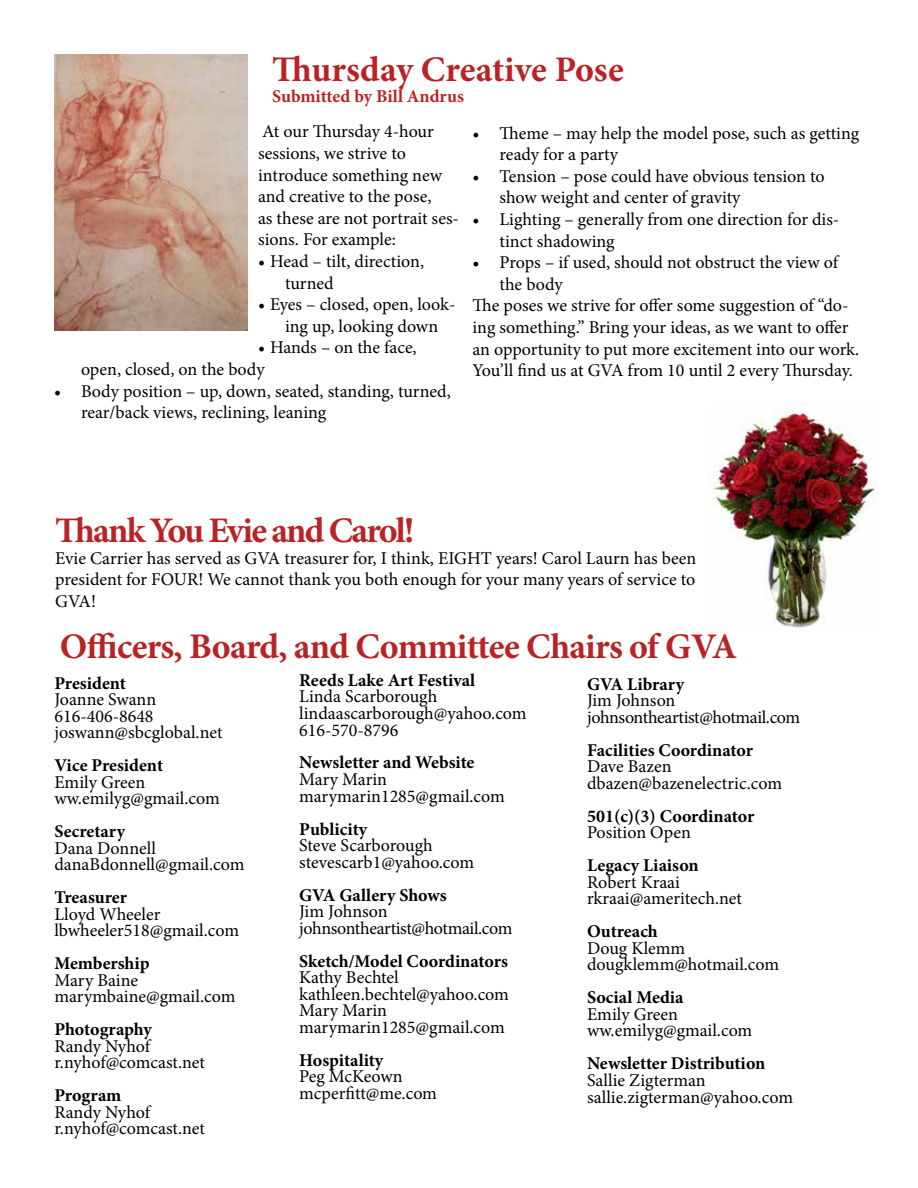
<style>
.page{position:relative;width:918px;height:1188px;background:#fff}
.page>*{position:absolute;margin:0;border:0;box-sizing:border-box;transform-origin:0 0}
.t1{font:700 36px "Minion Pro";letter-spacing:-.02em;color:#b92325}
.t2{font:700 36px "Minion Pro";letter-spacing:-.055em;color:#b92325}
.t3{font:700 36px "Minion Pro";color:#b92325}
.t4{font:18px/16.5px "Minion Pro";color:#000}
.t5{font:700 18px "Minion Pro";color:#000}
.t6{font:18px/16.5px "Minion Pro";letter-spacing:-.02em;color:#000}
.t7{font:700 18px "Minion Pro";letter-spacing:-.005em;color:#b92325}
</style>
<div class="page">
<img style="left:713px;top:402px;width:164px;height:226px">
<img style="left:55px;top:54px;width:192px;height:276px">
<h1 class="t3" style="left:272px;top:44px;width:353px">Thursday Creative Pose</h1>
<p class="t7" style="left:272px;top:84px;width:193px">Submitted by Bill Andrus</p>
<p class="t4" style="left:258px;top:121px;width:202px;line-height:21.6px">At our Thursday 4-hour sessions, we strive to introduce something new and creative to the pose,<br>as these are not portrait ses&shy;sions. For example:</p>
<p class="t4" style="left:285px;top:251px;width:140px;line-height:21.6px;text-indent:-27px">• Head – tilt, direction, turned</p>
<p class="t4" style="left:258px;top:294px;width:199px;line-height:21.6px;text-align:center">• Eyes – closed, open, look&shy;ing up, looking down</p>
<p class="t4" style="left:81px;top:337px;width:337px;line-height:21.6px;text-indent:177px">• Hands – on the face, open, closed, on the body</p>
<p class="t4" style="left:81px;top:380px;width:371px;line-height:21.6px;text-indent:-27px">• Body position – up, down, seated, standing, turned, rear/back views, reclining, leaning</p>
<p class="t4" style="left:500px;top:122px;width:361px;line-height:21.6px;text-indent:-27px">• Theme – may help the model pose, such as getting ready for a party</p>
<p class="t4" style="left:500px;top:165px;width:327px;line-height:21.6px;text-indent:-27px">• Tension – pose could have obvious tension to show weight and center of gravity</p>
<p class="t4" style="left:500px;top:209px;width:341px;line-height:21.6px;text-indent:-27px">• Lighting – generally from one direction for dis&shy;tinct shadowing</p>
<p class="t4" style="left:472px;top:254px;width:367px">• Props – if used, should not obstruct the view of</p>
<p class="t4" style="left:500px;top:276px;width:65px">the body</p>
<p class="t4" style="left:472px;top:297px;width:378px">The poses we strive for offer some suggestion of “do-</p>
<p class="t4" style="left:472px;top:319px;width:378px">ing something.” Bring your ideas, as we want to offer</p>
<p class="t4" style="left:472px;top:341px;width:388px">an opportunity to put more excitement into our work.</p>
<p class="t4" style="left:472px;top:362px;width:382px">You’ll find us at GVA from 10 until 2 every Thursday.</p>
<h1 class="t2" style="left:55px;top:505px;width:360px">Thank You Evie and Carol!</h1>
<p class="t4" style="left:55px;top:547px;width:643px;line-height:21.6px;text-align:justify">Evie Carrier has served as GVA treasurer for, I think, EIGHT years! Carol Laurn has been president for FOUR! We cannot thank you both enough for your many years of service to GVA!</p>
<h1 class="t1" style="left:60px;top:621px;width:679px">Officers, Board, and Committee Chairs of GVA</h1>
<p class="t5" style="left:54px;top:670px;width:73px">President</p>
<p class="t4" style="left:54px;top:691px;width:170px">Joanne Swann<br>616-406-8648 joswann@sbcglobal.net</p>
<p class="t5" style="left:54px;top:753px;width:110px">Vice President</p>
<p class="t4" style="left:54px;top:774px;width:167px">Emily Green ww.emilyg@gmail.com</p>
<p class="t5" style="left:54px;top:819px;width:72px">Secretary</p>
<p class="t4" style="left:54px;top:840px;width:192px">Dana Donnell danaBdonnell@gmail.com</p>
<p class="t5" style="left:54px;top:885px;width:74px">Treasurer</p>
<p class="t4" style="left:54px;top:906px;width:186px">Lloyd Wheeler lbwheeler518@gmail.com</p>
<p class="t5" style="left:54px;top:951px;width:97px">Membership</p>
<p class="t4" style="left:54px;top:972px;width:183px">Mary Baine marymbaine@gmail.com</p>
<p class="t5" style="left:54px;top:1017px;width:99px">Photography</p>
<p class="t4" style="left:54px;top:1038px;width:152px">Randy Nyhof r.nyhof@comcast.net</p>
<p class="t5" style="left:54px;top:1083px;width:69px">Program</p>
<p class="t4" style="left:54px;top:1104px;width:152px">Randy Nyhof r.nyhof@comcast.net</p>
<p class="t5" style="left:299px;top:668px;width:178px">Reeds Lake Art Festival</p>
<p class="t4" style="left:299px;top:689px;width:229px">Linda Scarborough lindaascarborough@yahoo.com<br>616-570-8796</p>
<p class="t5" style="left:299px;top:750px;width:177px">Newsletter and Website</p>
<p class="t4" style="left:299px;top:771px;width:207px">Mary Marin marymarin1285@gmail.com</p>
<p class="t5" style="left:299px;top:816px;width:69px">Publicity</p>
<p class="t4" style="left:299px;top:837px;width:176px">Steve Scarborough stevescarb1@yahoo.com</p>
<p class="t5" style="left:299px;top:882px;width:149px">GVA Gallery Shows</p>
<p class="t6" style="left:299px;top:903px;width:215px">Jim Johnson johnsontheartist@hotmail.com</p>
<p class="t5" style="left:299px;top:948px;width:210px">Sketch/Model Coordinators</p>
<p class="t4" style="left:299px;top:969px;width:211px">Kathy Bechtel kathleen.bechtel@yahoo.com<br>Mary Marin marymarin1285@gmail.com</p>
<p class="t5" style="left:299px;top:1047px;width:86px">Hospitality</p>
<p class="t4" style="left:299px;top:1068px;width:139px">Peg McKeown mcperfitt@me.com</p>
<p class="t5" style="left:587px;top:672px;width:99px">GVA Library</p>
<p class="t6" style="left:587px;top:693px;width:215px">Jim Johnson johnsontheartist@hotmail.com</p>
<p class="t5" style="left:587px;top:738px;width:167px">Facilities Coordinator</p>
<p class="t4" style="left:587px;top:759px;width:197px">Dave Bazen dbazen@bazenelectric.com</p>
<p class="t5" style="left:587px;top:804px;width:169px">501(c)(3) Coordinator</p>
<p class="t4" style="left:587px;top:825px;width:105px">Position Open</p>
<p class="t5" style="left:587px;top:853px;width:113px">Legacy Liaison</p>
<p class="t4" style="left:587px;top:874px;width:157px">Robert Kraai rkraai@ameritech.net</p>
<p class="t5" style="left:587px;top:919px;width:72px">Outreach</p>
<p class="t4" style="left:587px;top:940px;width:194px">Doug Klemm dougklemm@hotmail.com</p>
<p class="t5" style="left:587px;top:985px;width:98px">Social Media</p>
<p class="t4" style="left:587px;top:1006px;width:167px">Emily Green ww.emilyg@gmail.com</p>
<p class="t5" style="left:587px;top:1051px;width:180px">Newsletter Distribution</p>
<p class="t4" style="left:587px;top:1072px;width:208px">Sallie Zigterman sallie.zigterman@yahoo.com</p>
</div>
